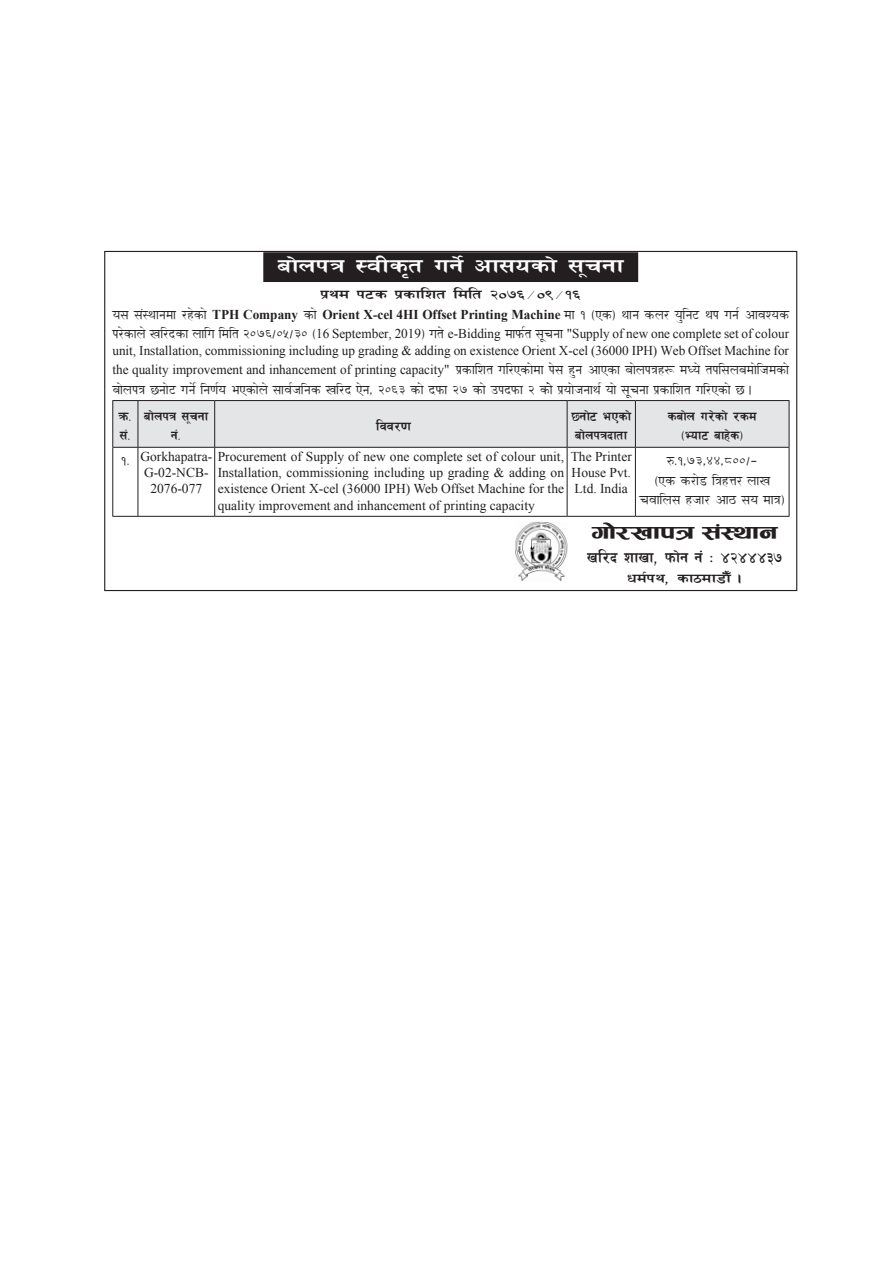
<style>
.page{position:relative;width:893px;height:1263px;background:#fff}
.page>*{position:absolute;margin:0;border:0;box-sizing:border-box;transform-origin:0 0}
.No_Spacing{font:25.5px "Himalayabold Gopa";color:#fff;scale:1.35 1}
.No_Spacing-2{font:24px "Ganess";color:#231f20;scale:1.3 1}
.No_Spacing-3{font:19.5px "Himalayabold Gopa";color:#231f20}
.No_Spacing-4{font:16.5px/19.8px "nayanepal";color:#231f20;text-align:center}
.No_Spacing-5{font:16.5px/19.8px "Himalayabold Gopa";color:#231f20;text-align:center}
.No_Spacing-6{font:16.5px "Himalayabold Gopa";color:#231f20;scale:1.35 1}
.No_Spacing-7{font:16.5px "Himalayabold Gopa";color:#231f20;scale:1.3 1}
.No_Spacing-8{font:13.5px/16.2px "Times New Roman";color:#231f20}
.List_Paragraph{font:13.5px/16.2px "Times New Roman";color:#231f20;text-align:justify}
.s1{font-family:"Times New Roman";font-weight:700;font-size:13.5px}
.s2{font-family:"nayanepal";font-size:16.5px}
</style>
<div class="page">
<div style="left:264px;top:253px;width:373px;height:28px;background:#231f20"></div>
<div style="left:263px;top:252px;width:375px;height:30px;border:2px solid #231f20"></div>
<svg style="left:112px;top:400px;width:677px;height:48px"></svg>
<hr style="left:138px;top:447px;width:77px;height:1px;background:#231f20">
<hr style="left:215px;top:447px;width:352px;height:1px;background:#231f20">
<hr style="left:567px;top:447px;width:68px;height:1px;background:#231f20">
<hr style="left:635px;top:447px;width:154px;height:1px;background:#231f20">
<svg style="left:112px;top:516px;width:26px;height:1px"></svg>
<hr style="left:138px;top:516px;width:77px;height:1px;background:#231f20">
<hr style="left:215px;top:516px;width:352px;height:1px;background:#231f20">
<hr style="left:567px;top:516px;width:68px;height:1px;background:#231f20">
<hr style="left:635px;top:516px;width:154px;height:1px;background:#231f20">
<hr style="left:112px;top:401px;width:1px;height:46px;background:#231f20">
<hr style="left:112px;top:448px;width:1px;height:68px;background:#231f20">
<hr style="left:138px;top:401px;width:1px;height:46px;background:#231f20">
<hr style="left:214px;top:401px;width:1px;height:46px;background:#231f20">
<hr style="left:567px;top:401px;width:1px;height:46px;background:#231f20">
<hr style="left:635px;top:401px;width:1px;height:46px;background:#231f20">
<hr style="left:789px;top:401px;width:1px;height:46px;background:#231f20">
<hr style="left:138px;top:448px;width:1px;height:68px;background:#231f20">
<hr style="left:214px;top:448px;width:1px;height:68px;background:#231f20">
<hr style="left:567px;top:448px;width:1px;height:68px;background:#231f20">
<hr style="left:635px;top:448px;width:1px;height:68px;background:#231f20">
<hr style="left:789px;top:448px;width:1px;height:68px;background:#231f20">
<img style="left:515px;top:521px;width:53px;height:60px">
<p class="No_Spacing" style="left:278px;top:253px;width:258px">af]nkq ‚jLs[t ug]{ cf;osf];"rgf</p>
<p class="No_Spacing-6" style="left:320px;top:286px;width:195px">k|yd k6s k|sflzt ldlt @)&amp;^÷)(÷!^</p>
<p class="No_Spacing-4" style="left:112px;top:305px;width:678px">o; ;+‚yfgdf ƒx]sf]<span class="s1">TPH Company</span> sf]<span class="s1">Orient X-cel 4HI Offset Printing Machine</span> df ! -Ps_ yfg snƒ o'lg6 yk ug{ cfjZos</p>
<p class="No_Spacing-8" style="left:112px;top:326px;width:678px"><span class="s2">kƒ]sfn]vlƒbsf nflu ldlt @)&amp;^÷)%÷#) -</span>16 September, 2019<span class="s2">_ ut]</span>e-Bidding <span class="s2">dfkm{t ;"rgf</span> "Supply of new one complete set of colour unit, Installation, commissioning including up grading &amp; adding on existence Orient X-cel (36000 IPH) Web Offset Machine for</p>
<p class="No_Spacing-8" style="left:112px;top:362px;width:684px">the quality improvement and inhancement of printing capacity" <span class="s2">k|sflzt ulƒPsf]df k]; x'g cfPsf af]nkqx¿ dWo]tkl;nadf]lhdsf]</span></p>
<p class="No_Spacing-4" style="left:112px;top:380px;width:640px">af]nkq 5gf]6 ug]{ lg0f{o ePsf]n];fj{hlgs vlƒb P]g, @)^# sf]bkmf @&amp; sf]pkbkmf @ sf]k|of]hgfy{ of];"rgf k|sflzt ulƒPsf]5„</p>
<p class="No_Spacing-5" style="left:119px;top:406px;width:15px">qm=</p>
<p class="No_Spacing-5" style="left:120px;top:426px;width:13px">;+=</p>
<p class="No_Spacing-5" style="left:144px;top:406px;width:66px">af]nkq ;"rgf g+=</p>
<p class="No_Spacing-5" style="left:376px;top:416px;width:36px">ljj/0f</p>
<p class="No_Spacing-5" style="left:571px;top:406px;width:67px;text-align:left">5gf]6 ePsf] af]nkqbftf</p>
<p class="No_Spacing-5" style="left:668px;top:406px;width:91px">saf]n u/]sf]/sd</p>
<p class="No_Spacing-5" style="left:681px;top:426px;width:64px">-Eof6 afx]s_</p>
<p class="No_Spacing-4" style="left:121px;top:451px;width:10px">!=</p>
<p class="No_Spacing-8" style="left:140px;top:448px;width:425px">Gorkhapatra- Procurement of Supply of new one complete set of colour unit,</p>
<p class="No_Spacing-8" style="left:144px;top:464px;width:66px">G-02-NCB-</p>
<p class="No_Spacing-8" style="left:150px;top:480px;width:53px">2076-077</p>
<p class="List_Paragraph" style="left:571px;top:448px;width:63px">The Printer House Pvt.<br>Ltd. India</p>
<p class="No_Spacing-4" style="left:667px;top:451px;width:92px">?=!,&amp;#,$$,*))÷–</p>
<p class="No_Spacing-8" style="left:218px;top:464px;width:348px;text-align:justify">Installation, commissioning including up grading &amp; adding on existence Orient X-cel (36000 IPH) Web Offset Machine for the quality improvement and inhancement of printing capacity</p>
<p class="No_Spacing-4" style="left:640px;top:471px;width:147px">-Ps s/f]8 lqxQ/ nfv rjfln; xhf/ cf7 ;o dfq_</p>
<p class="No_Spacing-2" style="left:592px;top:522px;width:144px">uf]/vfkq ;+:yfg</p>
<p class="No_Spacing-3" style="left:587px;top:548px;width:197px">vl/b zfvf, kmf]g g+ M $@$$$#&amp;</p>
<p class="No_Spacing-7" style="left:627px;top:570px;width:91px">wd{ky, sf7df8f}F .</p>
</div>
